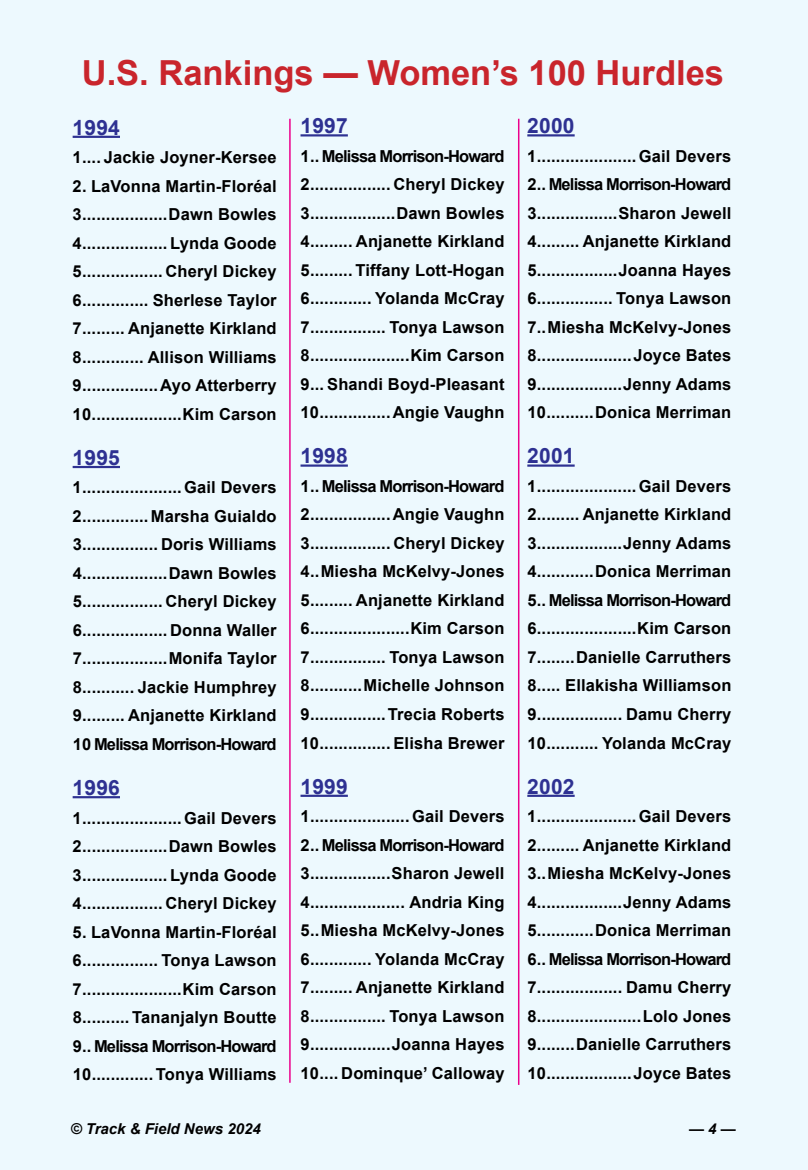
<style>
.page{position:relative;width:808px;height:1170px;background:#fff}
.page>*{position:absolute;margin:0;border:0;box-sizing:border-box;transform-origin:0 0}
.t1{font:700 34.5px "Arial";color:#c9252c}
.t2{font:700 21px "Arial";letter-spacing:.01em;color:#2e3192}
.t3{font:700 16.5px/28.5px "Arial";letter-spacing:.01em;color:#000;text-align:justify}
.t4{font:italic 700 15px "Arial";color:#000}
</style>
<div class="page">
<div style="left:0;top:0;width:808px;height:1169px;background:#edf9fe"></div>
<hr style="left:289px;top:119px;width:2px;height:963px;background:#ec008c">
<hr style="left:518px;top:119px;width:1px;height:965px;background:#ec008c">
<hr style="left:73px;top:136px;width:47px;height:2px;background:#2e3192">
<hr style="left:73px;top:466px;width:47px;height:2px;background:#2e3192">
<hr style="left:73px;top:796px;width:47px;height:2px;background:#2e3192">
<hr style="left:300px;top:134px;width:48px;height:2px;background:#2e3192">
<hr style="left:300px;top:464px;width:48px;height:2px;background:#2e3192">
<hr style="left:300px;top:794px;width:48px;height:2px;background:#2e3192">
<hr style="left:527px;top:134px;width:48px;height:2px;background:#2e3192">
<hr style="left:527px;top:464px;width:48px;height:2px;background:#2e3192">
<hr style="left:527px;top:794px;width:48px;height:2px;background:#2e3192">
<h1 class="t1" style="left:82px;top:50px;width:644px">U.S. Rankings — Women’s 100 Hurdles</h1>
<p class="t2" style="left:73px;top:113px;width:49px">1994</p>
<p class="t3" style="left:73px;top:144px;width:205px">1.... Jackie Joyner-Kersee</p>
<p class="t3" style="left:73px;top:172px;width:206px">2. LaVonna Martin-Floréal 3..................Dawn Bowles 4.................. Lynda Goode 5................. Cheryl Dickey 6.............. Sherlese Taylor 7......... Anjanette Kirkland 8............. Allison Williams 9................Ayo Atterberry 10...................Kim Carson</p>
<p class="t2" style="left:73px;top:443px;width:49px">1995</p>
<p class="t3" style="left:73px;top:474px;width:206px">1.....................Gail Devers 2..............Marsha Guialdo 3................ Doris Williams 4..................Dawn Bowles 5................. Cheryl Dickey 6.................. Donna Waller 7..................Monifa Taylor 8........... Jackie Humphrey 9......... Anjanette Kirkland 10 Melissa Morrison-Howard</p>
<p class="t2" style="left:73px;top:773px;width:49px">1996</p>
<p class="t3" style="left:73px;top:804px;width:206px">1.....................Gail Devers 2..................Dawn Bowles 3.................. Lynda Goode 4................. Cheryl Dickey</p>
<p class="t3" style="left:73px;top:918px;width:206px">5. LaVonna Martin-Floréal 6................ Tonya Lawson 7.....................Kim Carson 8.......... Tananjalyn Boutte 9.. Melissa Morrison-Howard 10.............Tonya Williams</p>
<p class="t2" style="left:300px;top:112px;width:49px">1997</p>
<p class="t3" style="left:300px;top:142px;width:206px">1.. Melissa Morrison-Howard 2................. Cheryl Dickey 3..................Dawn Bowles 4......... Anjanette Kirkland 5......... Tiffany Lott-Hogan 6............. Yolanda McCray 7................ Tonya Lawson 8.....................Kim Carson 9... Shandi Boyd-Pleasant 10...............Angie Vaughn</p>
<p class="t2" style="left:300px;top:442px;width:49px">1998</p>
<p class="t3" style="left:300px;top:472px;width:206px">1.. Melissa Morrison-Howard 2.................Angie Vaughn 3................. Cheryl Dickey 4..Miesha McKelvy-Jones 5......... Anjanette Kirkland 6.....................Kim Carson 7................ Tonya Lawson 8...........Michelle Johnson 9................Trecia Roberts 10............... Elisha Brewer</p>
<p class="t2" style="left:300px;top:772px;width:49px">1999</p>
<p class="t3" style="left:300px;top:802px;width:206px">1.....................Gail Devers 2.. Melissa Morrison-Howard 3.................Sharon Jewell 4.................... Andria King 5..Miesha McKelvy-Jones 6............. Yolanda McCray 7......... Anjanette Kirkland 8................ Tonya Lawson 9.................Joanna Hayes 10.... Dominque’ Calloway</p>
<p class="t2" style="left:527px;top:112px;width:49px">2000</p>
<p class="t3" style="left:527px;top:142px;width:206px">1.....................Gail Devers 2.. Melissa Morrison-Howard 3.................Sharon Jewell 4......... Anjanette Kirkland 5.................Joanna Hayes 6................ Tonya Lawson 7..Miesha McKelvy-Jones 8....................Joyce Bates 9..................Jenny Adams 10..........Donica Merriman</p>
<p class="t2" style="left:527px;top:442px;width:49px">2001</p>
<p class="t3" style="left:527px;top:472px;width:206px">1.....................Gail Devers 2......... Anjanette Kirkland 3..................Jenny Adams 4............Donica Merriman 5.. Melissa Morrison-Howard 6.....................Kim Carson 7........Danielle Carruthers 8..... Ellakisha Williamson 9.................. Damu Cherry 10........... Yolanda McCray</p>
<p class="t2" style="left:527px;top:772px;width:49px">2002</p>
<p class="t3" style="left:527px;top:802px;width:206px">1.....................Gail Devers 2......... Anjanette Kirkland 3..Miesha McKelvy-Jones 4..................Jenny Adams 5............Donica Merriman 6.. Melissa Morrison-Howard 7.................. Damu Cherry 8......................Lolo Jones 9........Danielle Carruthers 10..................Joyce Bates</p>
<p class="t4" style="left:71px;top:1119px;width:192px">© Track &amp; Field News 2024</p>
<p class="t4" style="left:689px;top:1119px;width:48px">— 4 —</p>
</div>
